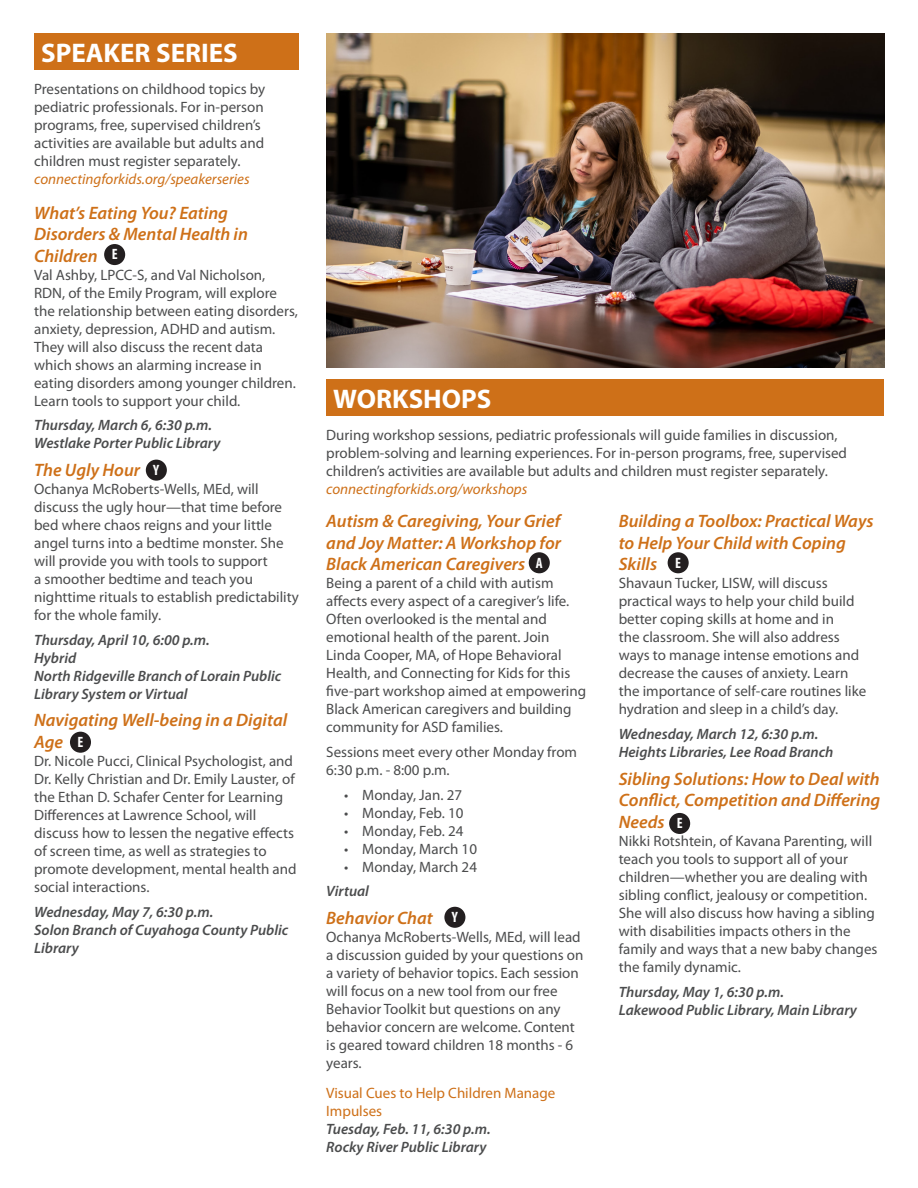
<style>
.page{position:relative;width:918px;height:1188px;background:#fff}
.page>*{position:absolute;margin:0;border:0;box-sizing:border-box;transform-origin:0 0}
.t1{font:700 27px "Myriad Pro";color:#fff}
.Program_SubHead_L1{font:italic 600 18px/21.6px "Myriad Pro";color:#ce7018}
.Bullet_Last{font:15px/18px "Myriad Pro";color:#4b4c4d}
.Program_Date{font:italic 600 15px/18px "Myriad Pro";color:#4b4c4d}
.Bullet_List{font:15px "Myriad Pro";color:#4b4c4d}
.Program_SubHead_L2{font:15px/18px "Myriad Pro";color:#ce7018}
.t2{font:700 condensed 15px "Myriad Pro";color:#fff}
.s1{font-style:italic;color:#ce7018}
</style>
<div class="page">
<div style="left:529px;top:552px;width:21px;height:21px;background:#231f20;border-radius:50%"></div>
<div style="left:444px;top:907px;width:21px;height:21px;background:#231f20;border-radius:50%"></div>
<div style="left:34px;top:33px;width:265px;height:37px;background:#ce7018"></div>
<div style="left:104px;top:244px;width:21px;height:21px;background:#231f20;border-radius:50%"></div>
<div style="left:146px;top:460px;width:21px;height:21px;background:#231f20;border-radius:50%"></div>
<div style="left:70px;top:732px;width:21px;height:21px;background:#231f20;border-radius:50%"></div>
<div style="left:669px;top:813px;width:21px;height:21px;background:#231f20;border-radius:50%"></div>
<div style="left:668px;top:552px;width:21px;height:21px;background:#231f20;border-radius:50%"></div>
<div style="left:326px;top:380px;width:558px;height:36px;background:#ce7018"></div>
<img style="left:326px;top:34px;width:558px;height:334px">
<p class="t1" style="left:41px;top:35px;width:198px">SPEAKER SERIES</p>
<p class="Bullet_Last" style="left:34px;top:80px;width:233px">Presentations on childhood topics by pediatric professionals. For in-person programs, free, supervised children’s activities are available but adults and children must register separately. <span class="s1">connectingforkids.org/speakerseries</span></p>
<p class="Program_SubHead_L1" style="left:34px;top:201px;width:215px">What’s Eating You? Eating<br>Disorders &amp; Mental Health in<br>Children</p>
<p class="Bullet_Last" style="left:34px;top:265px;width:265px">Val Ashby, LPCC-S, and Val Nicholson, RDN, of the Emily Program, will explore the relationship between eating disorders, anxiety, depression, ADHD and autism.<br>They will also discuss the recent data which shows an alarming increase in eating disorders among younger children.<br>Learn tools to support your child.</p>
<p class="Program_Date" style="left:34px;top:416px;width:179px">Thursday, March 6, 6:30 p.m.</p>
<p class="Program_Date" style="left:34px;top:434px;width:188px">Westlake Porter Public Library</p>
<p class="Program_SubHead_L1" style="left:34px;top:459px;width:107px">The Ugly Hour</p>
<p class="Bullet_Last" style="left:34px;top:480px;width:266px">Ochanya McRoberts-Wells, MEd, will discuss the ugly hour—that time before bed where chaos reigns and your little angel turns into a bedtime monster. She will provide you with tools to support<br>a smoother bedtime and teach you nighttime rituals to establish predictability for the whole family.</p>
<p class="Program_Date" style="left:34px;top:630px;width:177px">Thursday, April 10, 6:00 p.m.</p>
<p class="Program_Date" style="left:34px;top:648px;width:44px">Hybrid</p>
<p class="Program_Date" style="left:34px;top:666px;width:249px">North Ridgeville Branch of Lorain Public<br>Library System or Virtual</p>
<p class="Program_SubHead_L1" style="left:34px;top:709px;width:255px">Navigating Well-being in a Digital<br>Age</p>
<p class="Bullet_Last" style="left:34px;top:752px;width:264px">Dr. Nicole Pucci, Clinical Psychologist, and Dr. Kelly Christian and Dr. Emily Lauster, of the Ethan D. Schafer Center for Learning Differences at Lawrence School, will discuss how to lessen the negative effects of screen time, as well as strategies to promote development, mental health and social interactions.</p>
<p class="Program_Date" style="left:34px;top:902px;width:181px">Wednesday, May 7, 6:30 p.m.</p>
<p class="Program_Date" style="left:34px;top:920px;width:256px">Solon Branch of Cuyahoga County Public<br>Library</p>
<p class="t2" style="left:112px;top:245px;width:7px">E</p>
<p class="t2" style="left:153px;top:461px;width:8px">Y</p>
<p class="t2" style="left:78px;top:733px;width:7px">E</p>
<p class="t1" style="left:333px;top:381px;width:160px">WORKSHOPS</p>
<p class="Bullet_Last" style="left:326px;top:426px;width:522px">During workshop sessions, pediatric professionals will guide families in discussion, problem-solving and learning experiences. For in-person programs, free, supervised children’s activities are available but adults and children must register separately. <span class="s1">connectingforkids.org/workshops</span></p>
<p class="Program_SubHead_L1" style="left:326px;top:510px;width:236px;text-align:justify">Autism &amp; Caregiving, Your Grief and Joy Matter: A Workshop for Black American Caregivers</p>
<p class="Bullet_Last" style="left:326px;top:574px;width:261px">Being a parent of a child with autism affects every aspect of a caregiver’s life.<br>Often overlooked is the mental and emotional health of the parent. Join Linda Cooper, MA, of Hope Behavioral Health, and Connecting for Kids for this five-part workshop aimed at empowering Black American caregivers and building community for ASD families.</p>
<p class="Bullet_Last" style="left:326px;top:743px;width:252px">Sessions meet every other Monday from<br>6:30 p.m. - 8:00 p.m.</p>
<p class="Bullet_List" style="left:344px;top:786px;width:119px">• Monday, Jan. 27</p>
<p class="Bullet_List" style="left:344px;top:804px;width:121px">• Monday, Feb. 10</p>
<p class="Bullet_List" style="left:344px;top:822px;width:121px">• Monday, Feb. 24</p>
<p class="Bullet_List" style="left:344px;top:840px;width:134px">• Monday, March 10</p>
<p class="Bullet_Last" style="left:344px;top:858px;width:134px">• Monday, March 24</p>
<p class="Program_Date" style="left:326px;top:882px;width:44px">Virtual</p>
<p class="Program_SubHead_L1" style="left:326px;top:906px;width:108px">Behavior Chat</p>
<p class="Bullet_Last" style="left:326px;top:927px;width:259px">Ochanya McRoberts-Wells, MEd, will lead a discussion guided by your questions on a variety of behavior topics. Each session will focus on a new tool from our free Behavior Toolkit but questions on any behavior concern are welcome. Content is geared toward children 18 months - 6 years.</p>
<p class="Program_SubHead_L2" style="left:326px;top:1084px;width:231px">Visual Cues to Help Children Manage<br>Impulses</p>
<p class="Program_Date" style="left:326px;top:1120px;width:166px">Tuesday, Feb. 11, 6:30 p.m.</p>
<p class="Program_Date" style="left:326px;top:1138px;width:162px">Rocky River Public Library</p>
<p class="t2" style="left:536px;top:553px;width:8px">A</p>
<p class="t2" style="left:452px;top:908px;width:8px">Y</p>
<p class="Program_SubHead_L1" style="left:619px;top:510px;width:256px">Building a Toolbox: Practical Ways to Help Your Child with Coping<br>Skills</p>
<p class="Bullet_Last" style="left:619px;top:574px;width:249px">Shavaun Tucker, LISW, will discuss practical ways to help your child build better coping skills at home and in<br>the classroom. She will also address ways to manage intense emotions and decrease the causes of anxiety. Learn the importance of self-care routines like hydration and sleep in a child’s day.</p>
<p class="Program_Date" style="left:619px;top:725px;width:201px">Wednesday, March 12, 6:30 p.m.</p>
<p class="Program_Date" style="left:619px;top:743px;width:216px">Heights Libraries, Lee Road Branch</p>
<p class="Program_SubHead_L1" style="left:619px;top:768px;width:263px;text-align:justify">Sibling Solutions: How to Deal with Conflict, Competition and Differing Needs</p>
<p class="Bullet_Last" style="left:619px;top:832px;width:260px">Nikki Rotshtein, of Kavana Parenting, will teach you tools to support all of your children—whether you are dealing with sibling conflict, jealousy or competition.<br>She will also discuss how having a sibling with disabilities impacts others in the family and ways that a new baby changes the family dynamic.</p>
<p class="Program_Date" style="left:619px;top:982px;width:167px">Thursday, May 1, 6:30 p.m.</p>
<p class="Program_Date" style="left:619px;top:1000px;width:240px">Lakewood Public Library, Main Library</p>
<p class="t2" style="left:675px;top:553px;width:7px">E</p>
<p class="t2" style="left:677px;top:814px;width:7px">E</p>
</div>
